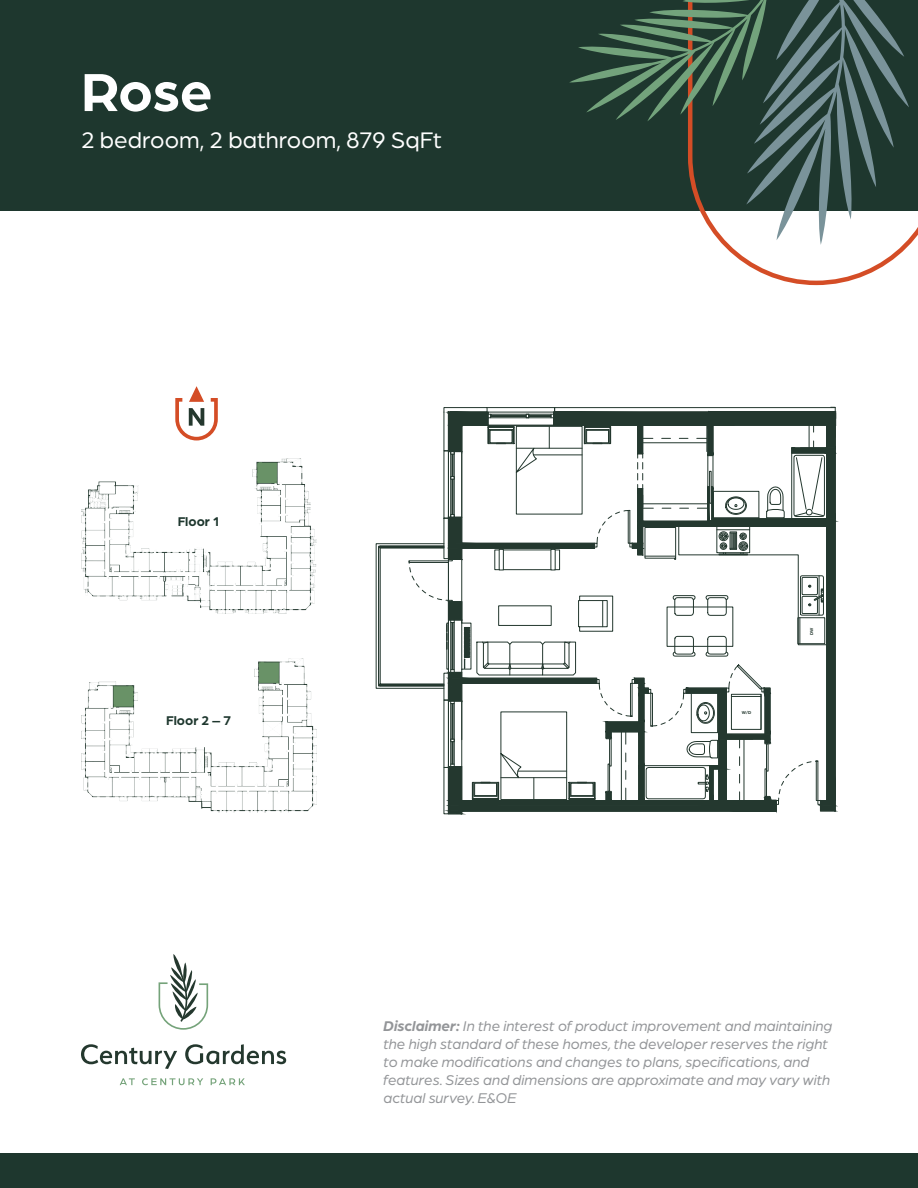
<style>
.page{position:relative;width:918px;height:1188px;background:#fff}
.page>*{position:absolute;margin:0;border:0;box-sizing:border-box;transform-origin:0 0}
.t1{font:700 57px "Arboria";color:#fff}
.t2{font:24px "Arboria";color:#fff}
.t3{font:italic 15px/18px "Arboria";color:#939598}
.t4{font:700 13.5px "Arboria";color:#1e372e}
.t5{font:700 4.5px "Arboria";color:#24382f}
.s1{font-weight:700}
</style>
<div class="page">
<svg style="left:81px;top:1044px;width:96px;height:25px"></svg>
<svg style="left:185px;top:1044px;width:101px;height:20px"></svg>
<svg style="left:120px;top:1078px;width:15px;height:7px"></svg>
<svg style="left:142px;top:1078px;width:61px;height:7px"></svg>
<svg style="left:211px;top:1078px;width:34px;height:7px"></svg>
<svg style="left:159px;top:954px;width:49px;height:76px"></svg>
<div style="left:0;top:0;width:918px;height:211px;background:#1e372e"></div>
<svg style="left:723px;top:227px;width:195px;height:59px"></svg>
<svg style="left:569px;top:0;width:340px;height:245px"></svg>
<div style="left:0;top:1153px;width:918px;height:35px;background:#1e372e"></div>
<svg style="left:379px;top:407px;width:458px;height:408px"></svg>
<svg style="left:175px;top:386px;width:43px;height:54px"></svg>
<img style="left:81px;top:459px;width:235px;height:154px">
<img style="left:81px;top:658px;width:235px;height:155px">
<p class="t1" style="left:81px;top:53px;width:133px">Rose</p>
<p class="t2" style="left:81px;top:125px;width:363px">2 bedroom, 2 bathroom, 879 SqFt</p>
<p class="t4" style="left:178px;top:512px;width:43px">Floor 1</p>
<p class="t4" style="left:166px;top:711px;width:66px">Floor 2 – 7</p>
<p class="t5" style="left:742px;top:709px;width:11px">W/D</p>
<p class="t5" style="left:809px;top:635px;width:9px;rotate:-90deg">DW</p>
<p class="t3" style="left:383px;top:1017px;width:451px"><span class="s1">Disclaimer:</span> In the interest of product improvement and maintaining the high standard of these homes, the developer reserves the right to make modifications and changes to plans, specifications, and features. Sizes and dimensions are approximate and may vary with actual survey. E&amp;OE</p>
</div>
